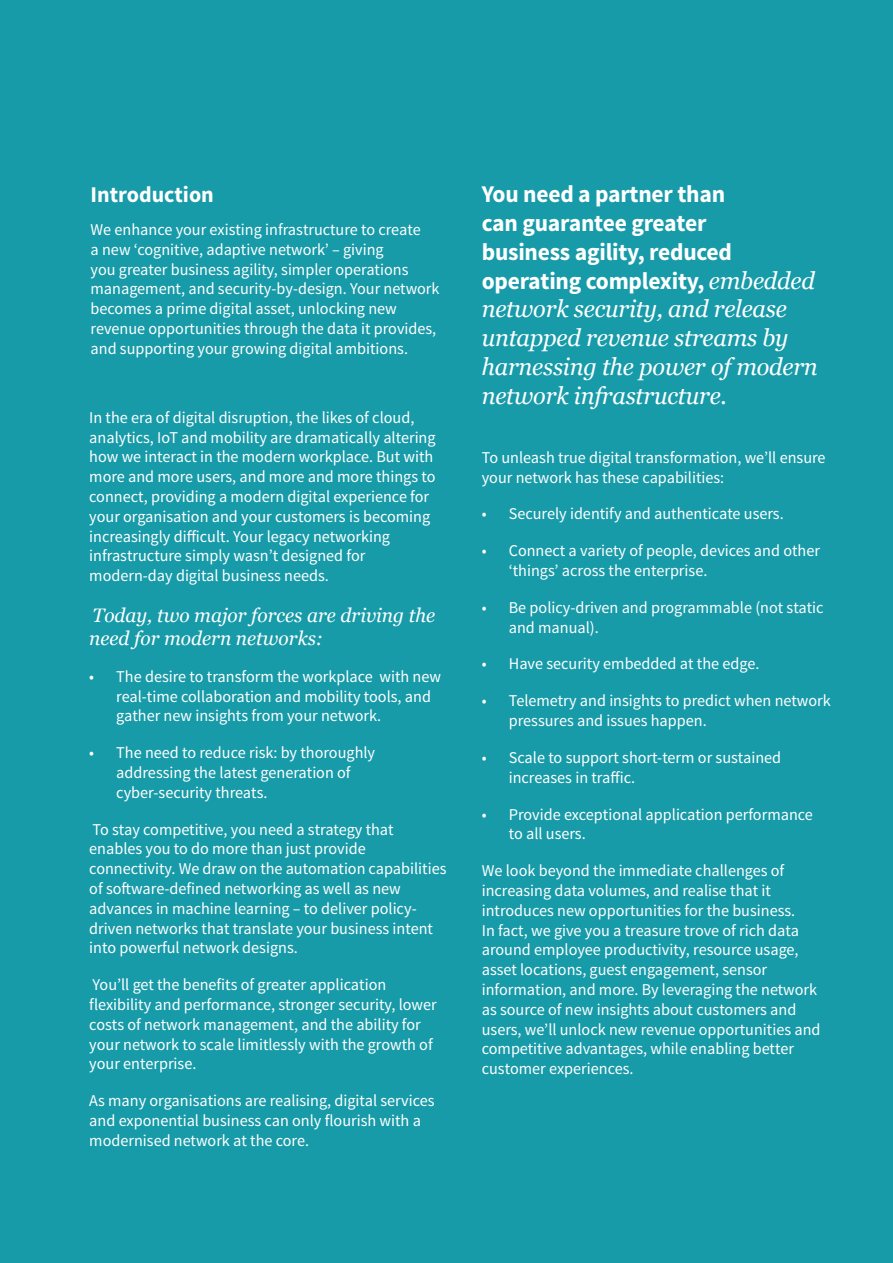
<style>
.page{position:relative;width:893px;height:1263px;background:#189ba9}
.page>*{position:absolute;margin:0;border:0;box-sizing:border-box;transform-origin:0 0}
.t1{font:italic 24px/28.8px "Georgia";letter-spacing:-.01em;color:#fff}
.t2{font:700 24px/28.8px "Source Sans Pro";letter-spacing:-.01em;color:#fff}
.t3{font:700 22.5px "Source Sans Pro";color:#fff}
.t4{font:italic 19.5px/23.4px "Georgia";color:#fff}
.t5{font:16.5px/19.8px "Source Sans Pro";color:#fff}
.s1{font-family:"Georgia";font-weight:400;font-style:italic}
</style>
<div class="page">
<h2 class="t3" style="left:91px;top:180px;width:125px">Introduction</h2>
<p class="t5" style="left:91px;top:220px;width:350px">We enhance your existing infrastructure to create<br>a new ‘cognitive, adaptive network’ – giving<br>you greater business agility, simpler operations management, and security-by-design. Your network becomes a prime digital asset, unlocking new revenue opportunities through the data it provides, and supporting your growing digital ambitions.</p>
<p class="t5" style="left:89px;top:408px;width:348px">In the era of digital disruption, the likes of cloud, analytics, IoT and mobility are dramatically altering how we interact in the modern workplace. But with more and more users, and more and more things to connect, providing a modern digital experience for your organisation and your customers is becoming increasingly difficult. Your legacy networking infrastructure simply wasn’t designed for modern-day digital business needs.</p>
<p class="t4" style="left:89px;top:602px;width:347px">Today, two major forces are driving the need for modern networks:</p>
<p class="t5" style="left:116px;top:667px;width:326px;text-indent:-27px">• The desire to transform the workplace with new real-time collaboration and mobility tools, and gather new insights from your network.</p>
<p class="t5" style="left:116px;top:743px;width:260px;text-indent:-27px">• The need to reduce risk: by thoroughly addressing the latest generation of cyber-security threats.</p>
<p class="t5" style="left:89px;top:819px;width:359px">To stay competitive, you need a strategy that enables you to do more than just provide connectivity. We draw on the automation capabilities of software-defined networking as well as new advances in machine learning – to deliver policy&shy;driven networks that translate your business intent into powerful network designs.</p>
<p class="t5" style="left:89px;top:975px;width:349px">You’ll get the benefits of greater application flexibility and performance, stronger security, lower costs of network management, and the ability for your network to scale limitlessly with the growth of your enterprise.</p>
<p class="t5" style="left:89px;top:1091px;width:347px">As many organisations are realising, digital services and exponential business can only flourish with a modernised network at the core.</p>
<h1 class="t2" style="left:482px;top:181px;width:335px">You need a partner than<br>can guarantee greater<br>business agility, reduced operating complexity, <span class="s1">embedded</span></h1>
<h1 class="t1" style="left:482px;top:294px;width:338px">network security, and release untapped revenue streams by harnessing the power of modern network infrastructure.</h1>
<p class="t5" style="left:482px;top:448px;width:345px">To unleash true digital transformation, we’ll ensure your network has these capabilities:</p>
<p class="t5" style="left:482px;top:504px;width:303px">• Securely identify and authenticate users.</p>
<p class="t5" style="left:509px;top:541px;width:313px;text-indent:-27px">• Connect a variety of people, devices and other ‘things’ across the enterprise.</p>
<p class="t5" style="left:509px;top:598px;width:316px;text-indent:-27px">• Be policy-driven and programmable (not static and manual).</p>
<p class="t5" style="left:482px;top:654px;width:279px">• Have security embedded at the edge.</p>
<p class="t5" style="left:509px;top:691px;width:323px;text-indent:-27px">• Telemetry and insights to predict when network pressures and issues happen.</p>
<p class="t5" style="left:509px;top:748px;width:274px;text-indent:-27px">• Scale to support short-term or sustained increases in traffic.</p>
<p class="t5" style="left:509px;top:804px;width:306px;text-indent:-27px">• Provide exceptional application performance to all users.</p>
<p class="t5" style="left:482px;top:861px;width:340px">We look beyond the immediate challenges of increasing data volumes, and realise that it introduces new opportunities for the business.<br>In fact, we give you a treasure trove of rich data around employee productivity, resource usage, asset locations, guest engagement, sensor information, and more. By leveraging the network as source of new insights about customers and users, we’ll unlock new revenue opportunities and competitive advantages, while enabling better customer experiences.</p>
</div>
